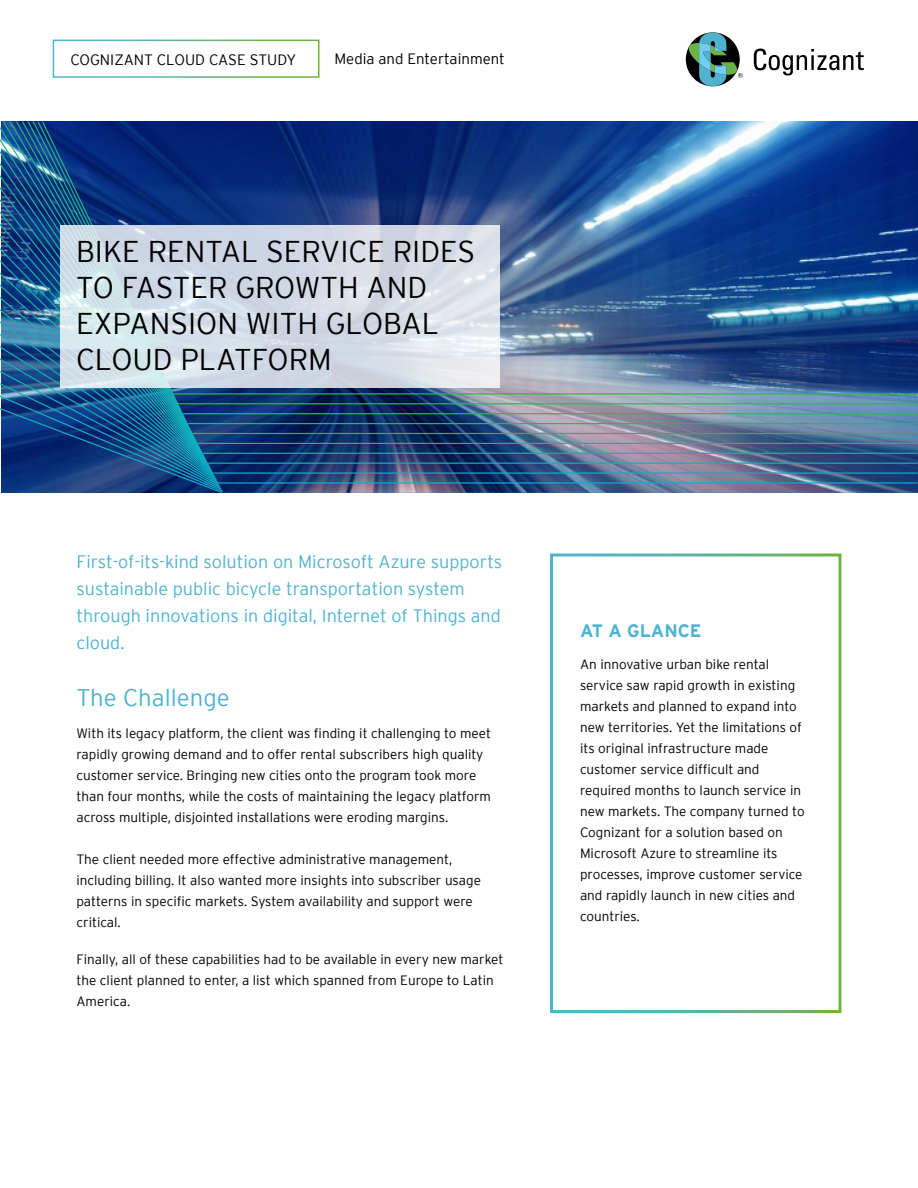
<style>
.page{position:relative;width:918px;height:1188px;background:#fff}
.page>*{position:absolute;margin:0;border:0;box-sizing:border-box;transform-origin:0 0}
.Cover_Page_headline{font:300 30px/36px "Interstate";color:#000}
.Lead-In_Subhead_15_1{font:300 24px "Interstate";color:#4fb3cf}
.Lead-In_Subhead_15_1-2{font:300 18px/27px "Interstate";color:#4fb3cf}
.Subhead_1_12_12_Blue{font:700 18px "Interstate";color:#4fb3cf}
.Cover_Page_Header_Le{font:300 15px "Interstate";color:#000}
.t1{font:300 13.5px/21px "Interstate";color:#000}
</style>
<div class="page">
<svg style="left:754px;top:49px;width:110px;height:26px"></svg>
<svg style="left:686px;top:33px;width:57px;height:53px"></svg>
<div style="left:53px;top:40px;width:267px;height:38px;border:2px solid #fff"></div>
<img style="left:2px;top:122px;width:916px;height:150px">
<img style="left:1px;top:272px;width:917px;height:221px">
<svg style="left:0;top:127px;width:201px;height:324px"></svg>
<img style="left:3px;top:122px;width:197px;height:327px">
<img style="left:9px;top:122px;width:190px;height:325px">
<svg style="left:16px;top:122px;width:182px;height:323px;background:#18528a"></svg>
<svg style="left:22px;top:122px;width:175px;height:321px;background:#19538a"></svg>
<svg style="left:27px;top:122px;width:169px;height:320px;background:#155188"></svg>
<svg style="left:32px;top:122px;width:163px;height:318px;background:#145289"></svg>
<svg style="left:37px;top:122px;width:157px;height:316px;background:#16558a"></svg>
<svg style="left:42px;top:122px;width:151px;height:314px;background:#0d4483"></svg>
<svg style="left:60px;top:226px;width:439px;height:162px;background:#d5dde7"></svg>
<div style="left:550px;top:554px;width:292px;height:459px;border:3px solid #fff"></div>
<p class="Cover_Page_Header_Le" style="left:70px;top:51px;width:228px">COGNIZANT CLOUD CASE STUDY</p>
<p class="Cover_Page_Header_Le" style="left:334px;top:51px;width:172px">Media and Entertainment</p>
<p class="Cover_Page_headline" style="left:76px;top:233px;width:401px">BIKE RENTAL SERVICE RIDES<br>TO FASTER GROWTH AND<br>EXPANSION WITH GLOBAL<br>CLOUD PLATFORM</p>
<p class="Lead-In_Subhead_15_1-2" style="left:76px;top:548px;width:427px">First-of-its-kind solution on Microsoft Azure supports sustainable public bicycle transportation system through innovations in digital, Internet of Things and cloud.</p>
<p class="Lead-In_Subhead_15_1" style="left:76px;top:685px;width:155px">The Challenge</p>
<p class="t1" style="left:76px;top:723px;width:416px">With its legacy platform, the client was finding it challenging to meet rapidly growing demand and to offer rental subscribers high quality customer service. Bringing new cities onto the program took more than four months, while the costs of maintaining the legacy platform across multiple, disjointed installations were eroding margins.</p>
<p class="t1" style="left:76px;top:849px;width:406px">The client needed more effective administrative management, including billing. It also wanted more insights into subscriber usage patterns in specific markets. System availability and support were critical.</p>
<p class="t1" style="left:76px;top:949px;width:428px">Finally, all of these capabilities had to be available in every new market the client planned to enter, a list which spanned from Europe to Latin<br>America.</p>
<p class="Subhead_1_12_12_Blue" style="left:580px;top:621px;width:123px">AT A GLANCE</p>
<p class="t1" style="left:580px;top:654px;width:223px">An innovative urban bike rental service saw rapid growth in existing markets and planned to expand into new territories. Yet the limitations of its original infrastructure made</p>
<p class="t1" style="left:580px;top:759px;width:226px">customer service difficult and required months to launch service in new markets. The company turned to Cognizant for a solution based on</p>
<p class="t1" style="left:580px;top:843px;width:224px">Microsoft Azure to streamline its processes, improve customer service and rapidly launch in new cities and countries.</p>
</div>
